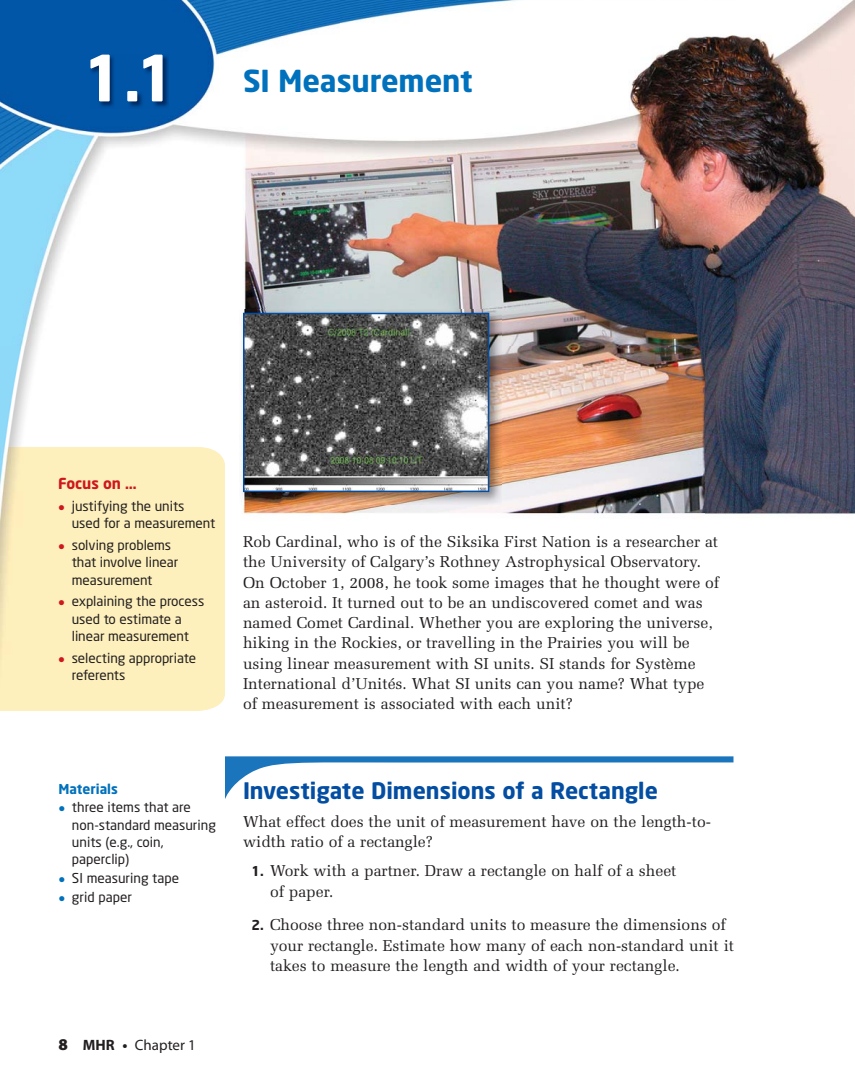
<style>
.page{position:relative;width:855px;height:1071px;background:#fff}
.page>*{position:absolute;margin:0;border:0;box-sizing:border-box;transform-origin:0 0}
.t1{font:700 30px "Neo Sans";letter-spacing:-.005em;color:#0071bc}
.t2{font:700 22.5px "Neo Sans";color:#034ea2}
.t3{font:15.75px/20.2px "Melior LT Std";color:#231f20}
.t4{font:15px "Myriad Pro";color:#231f20}
.t5{font:700 15px "Neo Sans";letter-spacing:-.005em;color:#ce171e}
.t6{font:13.5px/17.2px "Neo Sans";letter-spacing:-.005em;color:#231f20}
.t7{font:700 13.5px "Neo Sans";color:#0071bc}
.s1{font-size:63px;color:#fff}
.s2{font-family:"Uni Math";color:#ce171e}
.s3{font-family:"Uni Math";color:#0071bc}
.s4{font-weight:900;font-size:16.5px}
.s5{font-weight:700}
.s6{font-family:"Neo Sans";font-weight:700;font-size:13.5px}
</style>
<div class="page">
<img style="left:0;top:0;width:704px;height:346px">
<img style="left:704px;top:0;width:151px;height:514px">
<img style="left:0;top:346px;width:36px;height:101px">
<img style="left:497px;top:346px;width:207px;height:168px">
<img style="left:241px;top:504px;width:256px;height:10px">
<img style="left:239px;top:309px;width:263px;height:195px">
<svg style="left:243px;top:313px;width:246px;height:179px;background:#616465"></svg>
<img style="left:90px;top:55px;width:79px;height:53px">
<svg style="left:225px;top:756px;width:509px;height:43px"></svg>
<h1 class="t1" style="left:83px;top:67px;width:391px"><span class="s1">1.1</span> SI Measurement</h1>
<p class="t5" style="left:58px;top:477px;width:80px">Focus on …</p>
<p class="t6" style="left:72px;top:499px;width:145px;text-indent:-13px"><span class="s2">•</span> justifying the units used for a measurement</p>
<p class="t6" style="left:72px;top:538px;width:108px;text-indent:-13px"><span class="s2">•</span> solving problems that involve linear measurement</p>
<p class="t6" style="left:72px;top:594px;width:134px;text-indent:-13px"><span class="s2">•</span> explaining the process used to estimate a linear measurement</p>
<p class="t6" style="left:72px;top:650px;width:126px;text-indent:-13px"><span class="s2">•</span> selecting appropriate referents</p>
<p class="t3" style="left:243px;top:532px;width:478px">Rob Cardinal, who is of the Siksika First Nation is a researcher at the University of Calgary’s Rothney Astrophysical Observatory.<br>On October 1, 2008, he took some images that he thought were of an asteroid. It turned out to be an undiscovered comet and was named Comet Cardinal. Whether you are exploring the universe, hiking in the Rockies, or travelling in the Prairies you will be using linear measurement with SI units. SI stands for Système International d’Unités. What SI units can you name? What type of measurement is associated with each unit?</p>
<p class="t7" style="left:58px;top:782px;width:61px">Materials</p>
<p class="t6" style="left:72px;top:800px;width:146px;text-indent:-13px"><span class="s3">•</span> three items that are non-standard measuring units (e.g., coin, paperclip)</p>
<p class="t6" style="left:58px;top:870px;width:122px"><span class="s3">•</span> SI measuring tape</p>
<p class="t6" style="left:58px;top:889px;width:75px"><span class="s3">•</span> grid paper</p>
<p class="t4" style="left:58px;top:1040px;width:139px"><span class="s4">8</span> <span class="s5">MHR •</span> Chapter 1</p>
<h2 class="t2" style="left:243px;top:781px;width:416px">Investigate Dimensions of a Rectangle</h2>
<p class="t3" style="left:243px;top:812px;width:470px">What effect does the unit of measurement have on the length-to&shy;width ratio of a rectangle?</p>
<p class="t3" style="left:270px;top:862px;width:408px;text-indent:-18px"><span class="s6">1.</span> Work with a partner. Draw a rectangle on half of a sheet of paper.</p>
<p class="t3" style="left:270px;top:916px;width:466px;text-indent:-18px"><span class="s6">2.</span> Choose three non-standard units to measure the dimensions of your rectangle. Estimate how many of each non-standard unit it takes to measure the length and width of your rectangle.</p>
</div>
